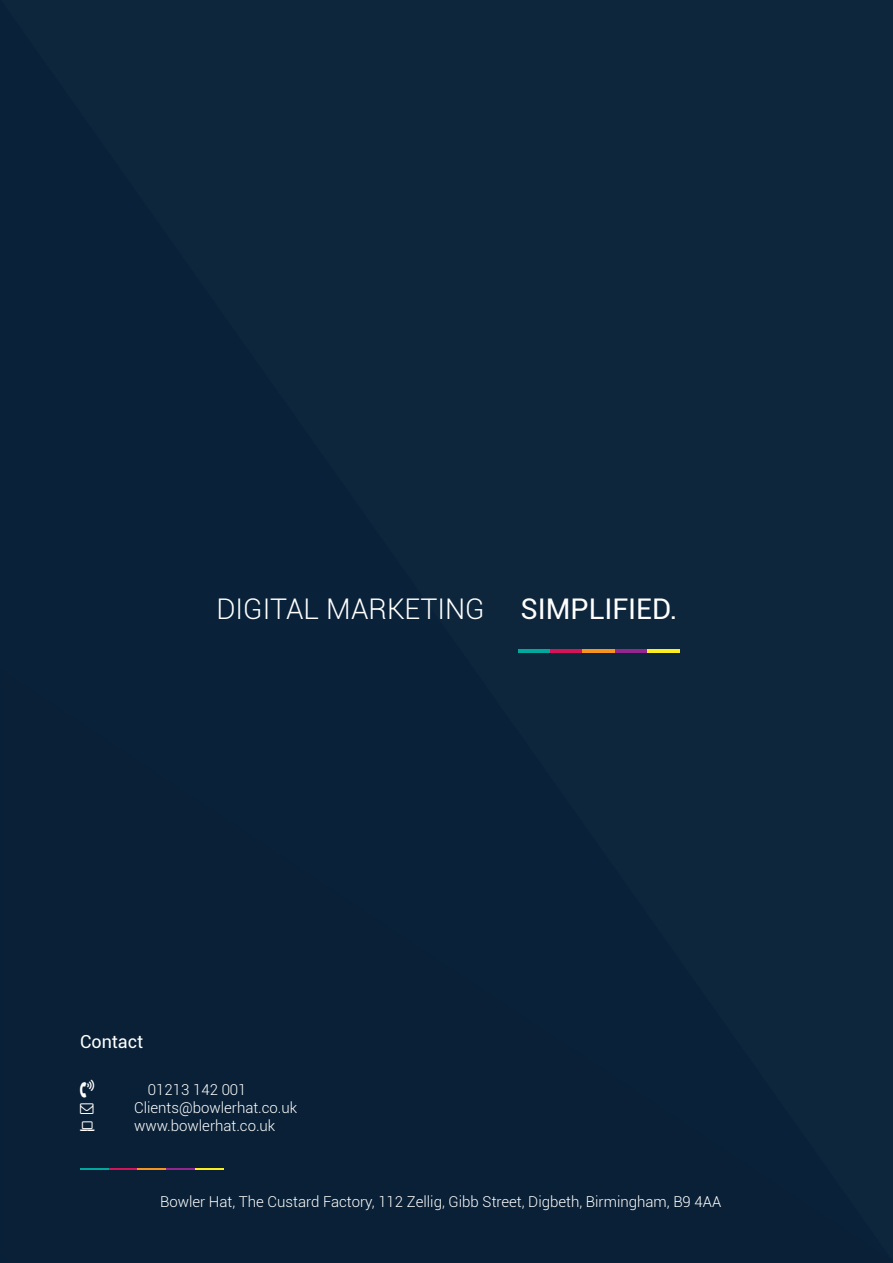
<style>
.page{position:relative;width:893px;height:1263px;background:#fff}
.page>*{position:absolute;margin:0;border:0;box-sizing:border-box;transform-origin:0 0}
.t1{font:300 28.5px "Roboto";color:#fff}
.t2{font:18px "Roboto";color:#fff}
.t3{font:300 15px "Roboto";color:#fff}
.s1{font-weight:400}
</style>
<div class="page">
<div style="left:1px;top:0;width:892px;height:669px;background:#0e263c"></div>
<div style="left:1px;top:669px;width:892px;height:592px;background:#092138"></div>
<hr style="left:80px;top:1168px;width:29px;height:2px;background:#00a89e">
<hr style="left:109px;top:1168px;width:29px;height:2px;background:#d41459">
<hr style="left:138px;top:1168px;width:28px;height:2px;background:#f7941f">
<hr style="left:166px;top:1168px;width:29px;height:2px;background:#94268f">
<hr style="left:195px;top:1168px;width:29px;height:2px;background:#fced21">
<hr style="left:518px;top:649px;width:32px;height:4px;background:#00a89e">
<hr style="left:550px;top:649px;width:32px;height:4px;background:#d41459">
<hr style="left:582px;top:649px;width:33px;height:4px;background:#f7941f">
<hr style="left:615px;top:649px;width:32px;height:4px;background:#94268f">
<hr style="left:647px;top:649px;width:32px;height:4px;background:#fced21">
<svg style="left:80px;top:1080px;width:14px;height:17px"></svg>
<svg style="left:80px;top:1103px;width:14px;height:11px"></svg>
<svg style="left:80px;top:1121px;width:15px;height:10px"></svg>
<p class="t1" style="left:216px;top:589px;width:463px">DIGITAL MARKETING <span class="s1">SIMPLIFIED.</span></p>
<p class="t2" style="left:80px;top:1029px;width:65px">Contact</p>
<p class="t3" style="left:148px;top:1079px;width:100px">01213 142 001</p>
<p class="t3" style="left:134px;top:1097px;width:165px">Clients@bowlerhat.co.uk</p>
<p class="t3" style="left:134px;top:1115px;width:143px">www.bowlerhat.co.uk</p>
<p class="t3" style="left:160px;top:1191px;width:563px">Bowler Hat, The Custard Factory, 112 Zellig, Gibb Street, Digbeth, Birmingham, B9 4AA</p>
</div>
